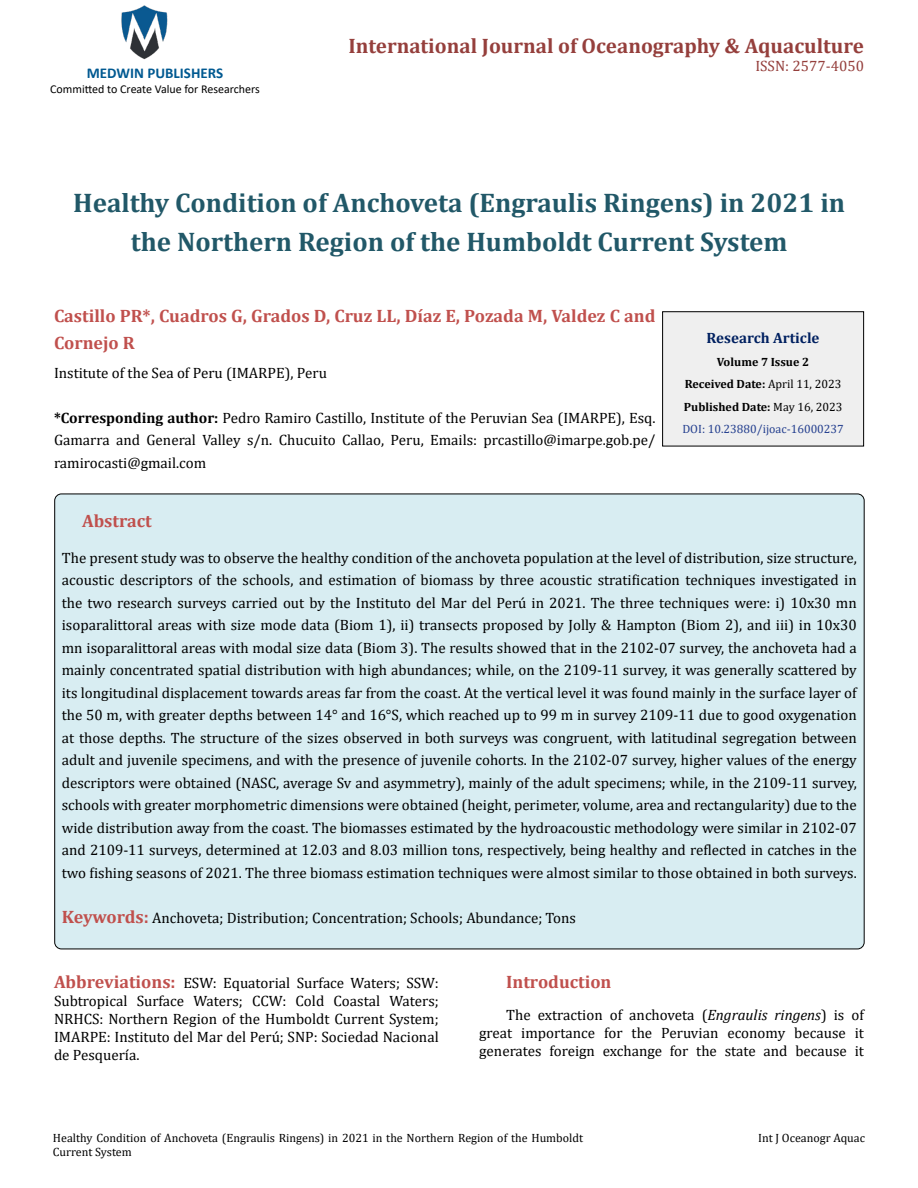
<style>
.page{position:relative;width:918px;height:1188px;background:#fff}
.page>*{position:absolute;margin:0;border:0;box-sizing:border-box;transform-origin:0 0}
.t1{font:700 27px/39px "Cambria";color:#215868;text-align:center}
.t2{font:700 21px "Cambria";color:#953f3c}
.t3{font:700 18px/27px "Cambria";color:#c0504d}
.t4{font:15px/22.5px "Cambria";color:#000;text-align:justify}
.t5{font:700 15px "Calibri";color:#005991}
.t6{font:700 15px "Cambria";color:#002060}
.t7{font:15px "Cambria";color:#953f3c}
.t8{font:12px/14.4px "Cambria";color:#000}
.t9{font:700 12px/22.5px "Cambria";color:#000;text-align:center}
.t10{font:12px "Calibri";color:#000}
.s1{font-weight:700}
.s2{font-weight:400}
.s3{font-weight:400;color:#25408f}
.s4{font-weight:700;font-size:18px;color:#c0504d}
.s5{font-style:italic}
</style>
<div class="page">
<img style="left:121px;top:5px;width:47px;height:55px">
<div style="left:663px;top:312px;width:201px;height:134px;background:#efefef"></div>
<div style="left:662px;top:311px;width:202px;height:135px;border:1px solid #000"></div>
<div style="left:55px;top:494px;width:809px;height:455px;background:#d8edf2;border-radius:7px"></div>
<p class="t5" style="left:87px;top:63px;width:138px">MEDWIN PUBLISHERS</p>
<p class="t10" style="left:50px;top:80px;width:211px">Committed to Create Value for Researchers</p>
<h2 class="t2" style="left:348px;top:31px;width:517px">International Journal of Oceanography &amp; Aquaculture</h2>
<p class="t7" style="left:755px;top:57px;width:110px">ISSN: 2577-4050</p>
<h1 class="t1" style="left:73px;top:183px;width:773px">Healthy Condition of Anchoveta (Engraulis Ringens) in 2021 in the Northern Region of the Humboldt Current System</h1>
<p class="t3" style="left:54px;top:301px;width:603px">Castillo PR*, Cuadros G, Grados D, Cruz LL, Díaz E, Pozada M, Valdez C and<br>Cornejo R</p>
<p class="t4" style="left:54px;top:361px;width:274px">Institute of the Sea of Peru (IMARPE), Peru</p>
<p class="t4" style="left:54px;top:406px;width:603px"><span class="s1">*Corresponding author:</span> Pedro Ramiro Castillo, Institute of the Peruvian Sea (IMARPE), Esq.<br>Gamarra and General Valley s/n. Chucuito Callao, Peru, Emails: prcastillo@imarpe.gob.pe/ ramirocasti@gmail.com</p>
<p class="t6" style="left:707px;top:328px;width:114px">Research Article</p>
<p class="t9" style="left:682px;top:350px;width:163px">Volume 7 Issue 2<br>Received Date: <span class="s2">April 11, 2023<br></span>Published Date: <span class="s2">May 16, 2023<br></span><span class="s3">DOI: 10.23880/ijoac-16000237</span></p>
<p class="t3" style="left:82px;top:507px;width:71px">Abstract</p>
<p class="t4" style="left:62px;top:547px;width:797px">The present study was to observe the healthy condition of the anchoveta population at the level of distribution, size structure, acoustic descriptors of the schools, and estimation of biomass by three acoustic stratification techniques investigated in the two research surveys carried out by the Instituto del Mar del Perú in 2021. The three techniques were: i) 10x30 mn isoparalittoral areas with size mode data (Biom 1), ii) transects proposed by Jolly &amp; Hampton (Biom 2), and iii) in 10x30 mn isoparalittoral areas with modal size data (Biom 3). The results showed that in the 2102-07 survey, the anchoveta had a mainly concentrated spatial distribution with high abundances; while, on the 2109-11 survey, it was generally scattered by its longitudinal displacement towards areas far from the coast. At the vertical level it was found mainly in the surface layer of the 50 m, with greater depths between 14° and 16°S, which reached up to 99 m in survey 2109-11 due to good oxygenation at those depths. The structure of the sizes observed in both surveys was congruent, with latitudinal segregation between adult and juvenile specimens, and with the presence of juvenile cohorts. In the 2102-07 survey, higher values of the energy descriptors were obtained (NASC, average Sv and asymmetry), mainly of the adult specimens; while, in the 2109-11 survey, schools with greater morphometric dimensions were obtained (height, perimeter, volume, area and rectangularity) due to the wide distribution away from the coast. The biomasses estimated by the hydroacoustic methodology were similar in 2102-07 and 2109-11 surveys, determined at 12.03 and 8.03 million tons, respectively, being healthy and reflected in catches in the two fishing seasons of 2021. The three biomass estimation techniques were almost similar to those obtained in both surveys.</p>
<p class="t4" style="left:62px;top:907px;width:516px"><span class="s4">Keywords:</span> Anchoveta; Distribution; Concentration; Schools; Abundance; Tons</p>
<p class="t4" style="left:54px;top:974px;width:386px;line-height:18px"><span class="s4">Abbreviations:</span> ESW: Equatorial Surface Waters; SSW:<br>Subtropical Surface Waters; CCW: Cold Coastal Waters; NRHCS: Northern Region of the Humboldt Current System; IMARPE: Instituto del Mar del Perú; SNP: Sociedad Nacional de Pesquería.</p>
<p class="t3" style="left:506px;top:968px;width:107px">Introduction</p>
<p class="t4" style="left:479px;top:1005px;width:386px;line-height:18px;text-indent:27px">The extraction of anchoveta (<span class="s5">Engraulis ringens</span>) is of great importance for the Peruvian economy because it generates foreign exchange for the state and because it</p>
<p class="t8" style="left:53px;top:1131px;width:532px">Healthy Condition of Anchoveta (Engraulis Ringens) in 2021 in the Northern Region of the Humboldt<br>Current System</p>
<p class="t8" style="left:758px;top:1131px;width:108px">Int J Oceanogr Aquac</p>
</div>
